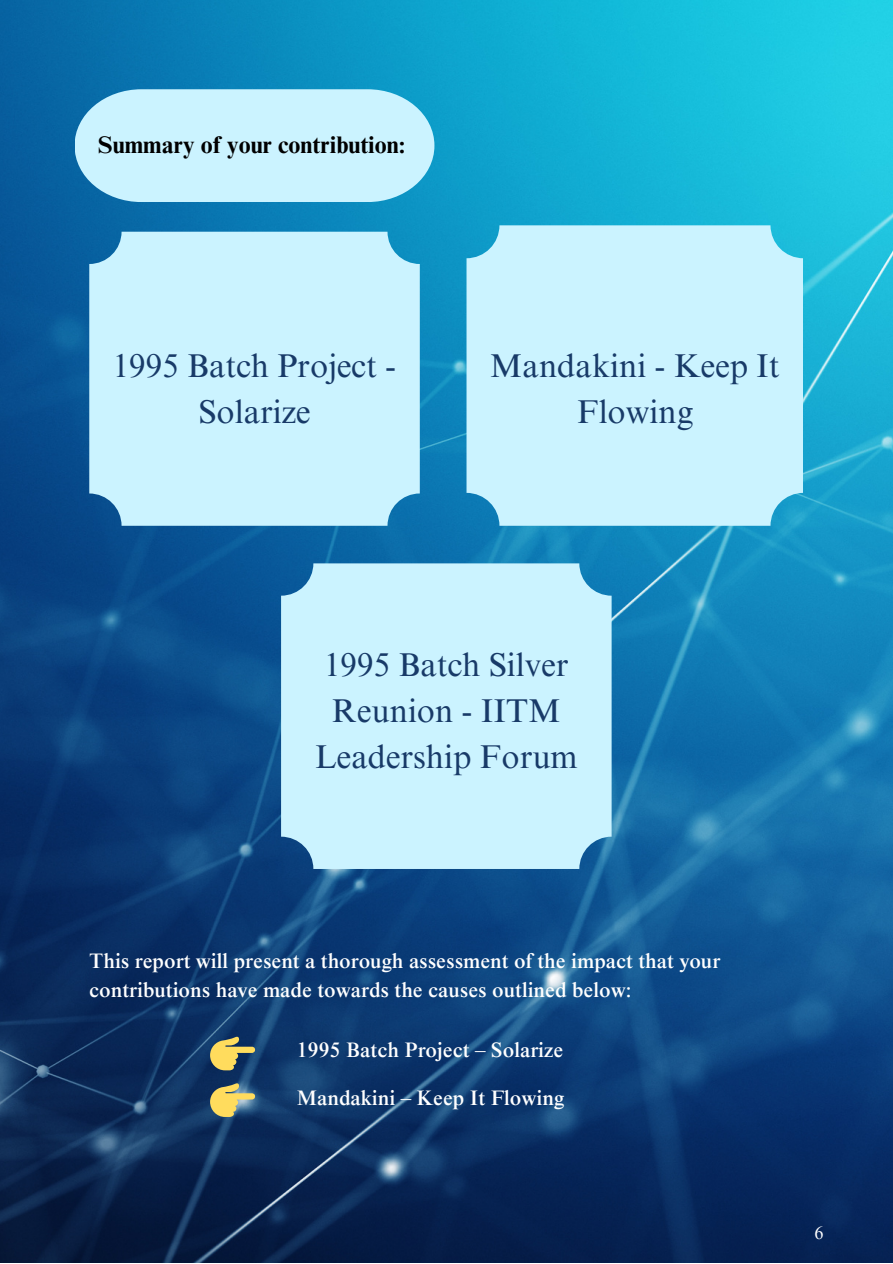
<style>
.page{position:relative;width:893px;height:1264px;background:#fff}
.page>*{position:absolute;margin:0;border:0;box-sizing:border-box;transform-origin:0 0}
.t1{font:33px/46px "Times NRMT Pro";color:#183a68;text-align:center}
.t2{font:700 24px "Times NRMT Pro";color:#000}
.t3{font:500 21px/29.2px "Times NRMT Pro";color:#fff}
.t4{font:18px "Times NRMT Pro";color:#fff}
</style>
<div class="page">
<img style="left:0;top:0;width:892px;height:1262px">
<svg style="left:75px;top:89px;width:359px;height:113px;background:#bbe9f9"></svg>
<div style="left:89px;top:232px;width:331px;height:294px;background:#cbf3ff;border-radius:32px"></div>
<div style="left:466px;top:225px;width:337px;height:301px;background:#cbf3ff;border-radius:33px"></div>
<div style="left:281px;top:563px;width:330px;height:306px;background:#cbf3ff;border-radius:32px"></div>
<svg style="left:210px;top:1036px;width:45px;height:34px;background:#8c8c61"></svg>
<svg style="left:210px;top:1082px;width:45px;height:34px;background:#9fa071"></svg>
<p class="t2" style="left:98px;top:136px;width:308px">Summary of your contribution:</p>
<p class="t1" style="left:113px;top:347px;width:285px">1995 Batch Project -<br>Solarize</p>
<p class="t1" style="left:490px;top:347px;width:291px">Mandakini - Keep It<br>Flowing</p>
<p class="t1" style="left:315px;top:646px;width:264px">1995 Batch Silver<br>Reunion - IITM<br>Leadership Forum</p>
<p class="t3" style="left:89px;top:949px;width:632px">This report will present a thorough assessment of the impact that your contributions have made towards the causes outlined below:</p>
<p class="t3" style="left:297px;top:1038px;width:268px">1995 Batch Project – Solarize</p>
<p class="t3" style="left:297px;top:1085px;width:269px">Mandakini – Keep It Flowing</p>
<p class="t4" style="left:814px;top:1225px;width:10px">6</p>
</div>
